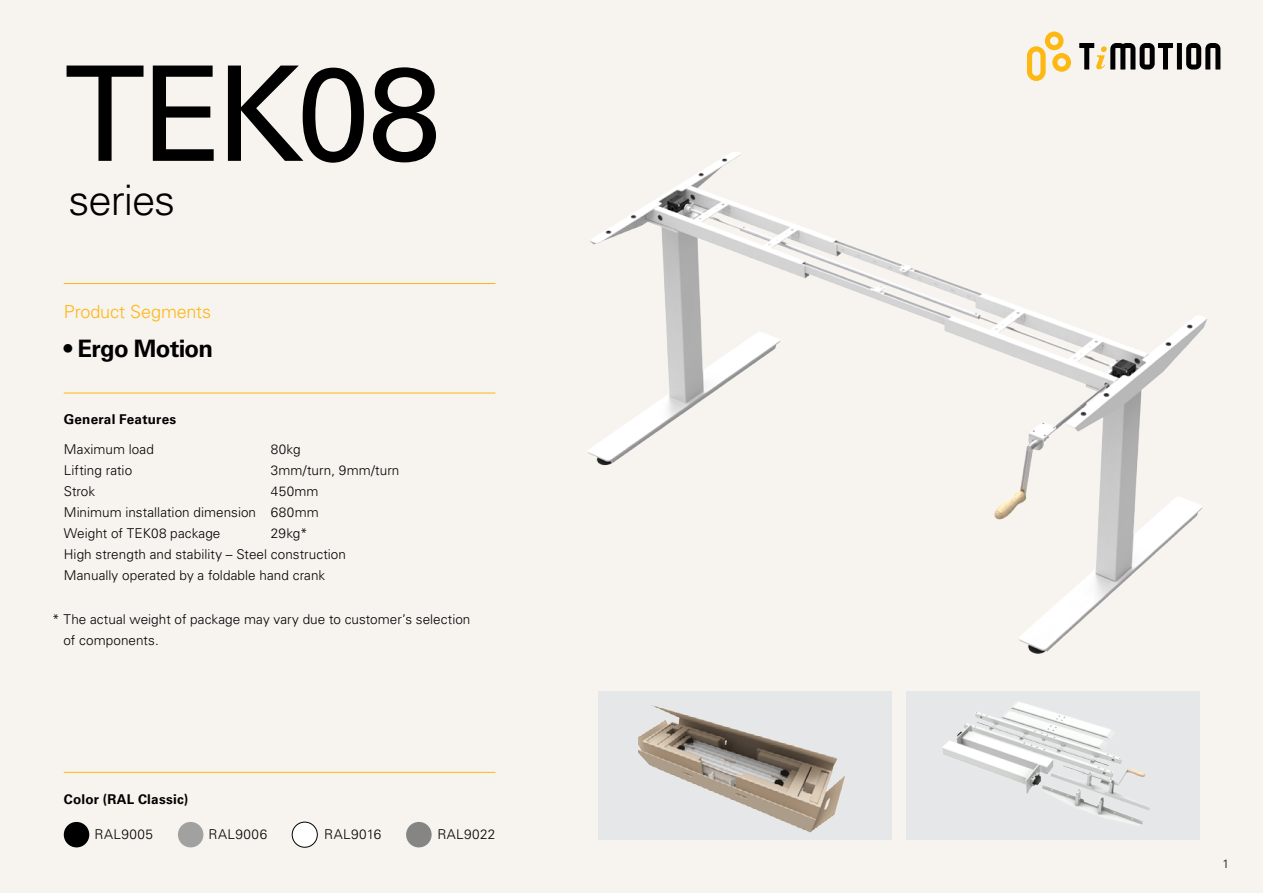
<style>
.page{position:relative;width:1263px;height:893px;background:#f7f3ef}
.page>*{position:absolute;margin:0;border:0;box-sizing:border-box;transform-origin:0 0}
.t1{font:132px "Univers LT Std";letter-spacing:-.035em;color:#000}
.t2{font:300 42px "Univers LT Std";letter-spacing:-.025em;color:#000}
.t3{font:700 24px "Univers LT Std";letter-spacing:-.03em;color:#000}
.t4{font:300 18px "Univers LT Std";letter-spacing:-.005em;color:#fdb812}
.t5{font:300 13.5px/21px "Univers LT Std";letter-spacing:.005em;color:#000}
.t6{font:700 13.5px "Univers LT Std";letter-spacing:.02em;color:#000}
.t7{font:300 13.5px "Univers LT Std";letter-spacing:.03em;color:#000}
.t8{font:300 13.5px "Univers LT Std";letter-spacing:.04em;color:#000}
.t9{font:300 13.5px "Univers LT Std";letter-spacing:.045em;color:#000}
.t10{font:300 12px "Univers LT Std";color:#000}
</style>
<div class="page">
<hr style="left:64px;top:393px;width:431px;height:1px;background:#fdb812">
<hr style="left:64px;top:772px;width:431px;height:1px;background:#fdb812">
<hr style="left:64px;top:283px;width:431px;height:1px;background:#fdb812">
<svg style="left:1027px;top:32px;width:44px;height:49px"></svg>
<div style="left:1177px;top:43px;width:5px;height:27px;background:#000"></div>
<svg style="left:1186px;top:43px;width:34px;height:27px"></svg>
<svg style="left:1079px;top:43px;width:94px;height:27px"></svg>
<div style="left:599px;top:691px;width:293px;height:149px;background:#e6e7e8"></div>
<div style="left:906px;top:691px;width:293px;height:149px;background:#e6e7e8"></div>
<div style="left:64px;top:822px;width:25px;height:25px;background:#000;border-radius:50%"></div>
<div style="left:178px;top:822px;width:25px;height:25px;background:#a1a1a0;border-radius:50%"></div>
<div style="left:292px;top:822px;width:25px;height:25px;background:#fff;border-radius:50%"></div>
<div style="left:292px;top:822px;width:25px;height:25px;border:1px solid #000;border-radius:50%"></div>
<div style="left:406px;top:822px;width:26px;height:25px;background:#858583;border-radius:50%"></div>
<img style="left:588px;top:152px;width:619px;height:502px">
<img style="left:639px;top:705px;width:207px;height:128px">
<img style="left:942px;top:702px;width:208px;height:123px">
<h1 class="t1" style="left:64px;top:36px;width:379px">TEK08</h1>
<h2 class="t2" style="left:69px;top:175px;width:108px">series</h2>
<h3 class="t4" style="left:64px;top:301px;width:149px">Product Segments</h3>
<h3 class="t3" style="left:64px;top:334px;width:151px">• Ergo Motion</h3>
<p class="t6" style="left:64px;top:412px;width:114px">General Features</p>
<p class="t5" style="left:64px;top:439px;width:92px">Maximum load</p>
<p class="t5" style="left:271px;top:439px;width:31px">80kg</p>
<p class="t5" style="left:64px;top:460px;width:70px">Lifting ratio</p>
<p class="t5" style="left:271px;top:460px;width:130px">3mm/turn, 9mm/turn</p>
<p class="t5" style="left:64px;top:481px;width:33px">Strok</p>
<p class="t5" style="left:64px;top:481px;width:256px;text-align:justify;text-indent:207px">450mm Minimum installation dimension 680mm Weight of TEK08 package</p>
<p class="t5" style="left:64px;top:523px;width:284px;text-indent:207px">29kg*<br>High strength and stability – Steel construction<br>Manually operated by a foldable hand crank</p>
<p class="t5" style="left:64px;top:609px;width:408px;text-indent:-11px">* The actual weight of package may vary due to customer’s selection of components.</p>
<p class="t6" style="left:64px;top:791px;width:126px">Color (RAL Classic)</p>
<p class="t8" style="left:95px;top:826px;width:60px">RAL9005</p>
<p class="t9" style="left:209px;top:826px;width:60px">RAL9006</p>
<p class="t7" style="left:324px;top:826px;width:59px">RAL9016</p>
<p class="t7" style="left:437px;top:826px;width:60px">RAL9022</p>
<p class="t10" style="left:1222px;top:857px;width:8px">1</p>
</div>
